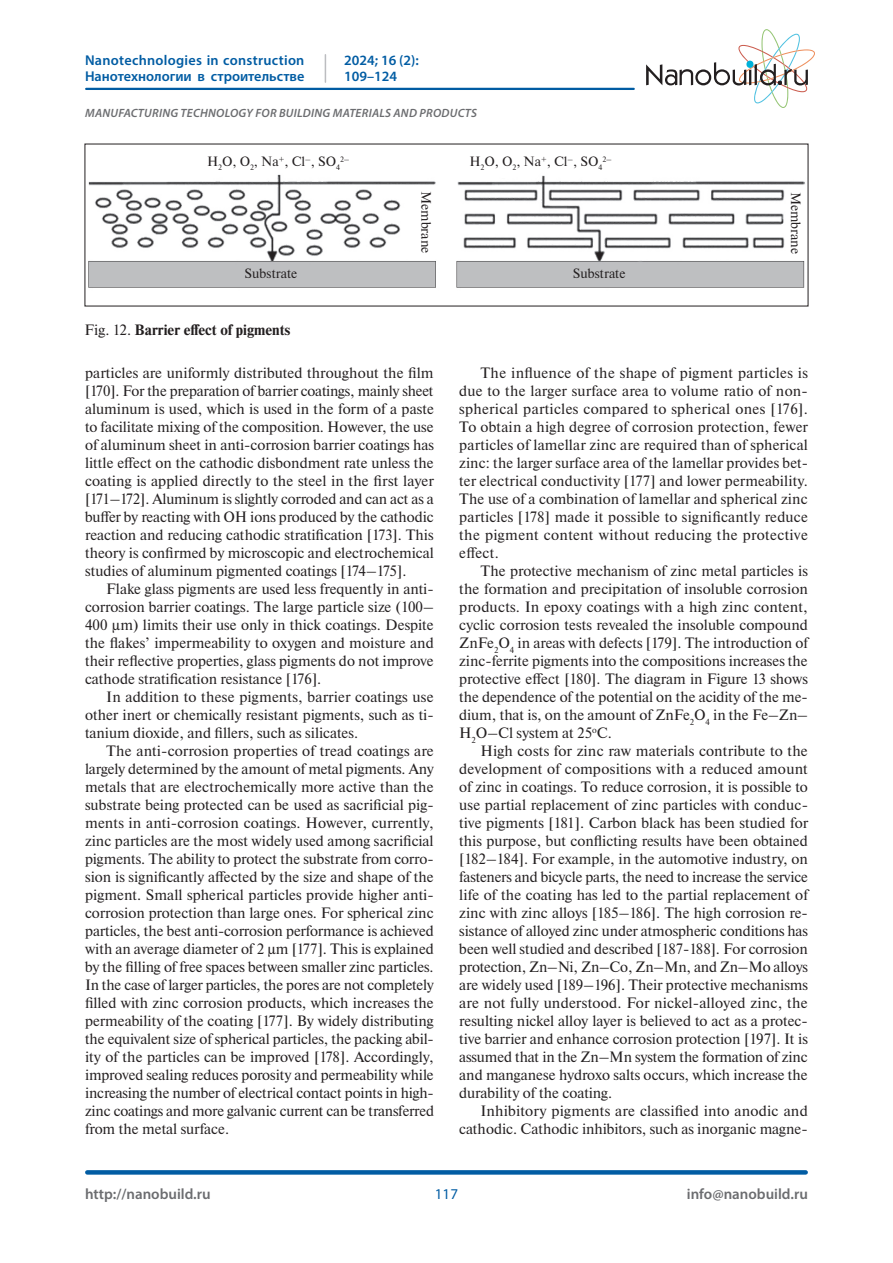
<style>
.page{position:relative;width:893px;height:1263px;background:#fff}
.page>*{position:absolute;margin:0;border:0;box-sizing:border-box;transform-origin:0 0}
.t1{font:15px/18px "Newton";color:#231f20;text-align:justify}
.t2{font:600 15px "Myriad Pro";color:#6c6d70}
.t3{font:700 15px "Newton";color:#231f20}
.t4{font:15px "Myriad Pro";color:#015ca3}
.t5{font:600 14.25px/16.5px "Myriad Pro";letter-spacing:.005em;color:#015ca3}
.t6{font:13.5px "Newton";color:#231f20}
.t7{font:italic 600 12px "Myriad Pro";letter-spacing:.02em;color:#6c6d70}
.t8{font:7.8px "Newton";color:#231f20}
.s1{font-weight:400}
</style>
<div class="page">
<svg style="left:646px;top:29px;width:169px;height:79px"></svg>
<hr style="left:86px;top:88px;width:548px;height:2px;background:#015ca3">
<div style="left:87px;top:1170px;width:719px;height:5px;background:#015ca3"></div>
<svg style="left:325px;top:55px;width:1px;height:27px"></svg>
<img style="left:88px;top:174px;width:717px;height:114px">
<p class="t5" style="left:85px;top:51px;width:221px">Nanotechnologies in construction<br>Нанотехнологии в строительстве</p>
<p class="t5" style="left:344px;top:51px;width:76px">2024; 16 (2):<br>109–124</p>
<p class="t7" style="left:85px;top:105px;width:393px">MANUFACTURING TECHNOLOGY FOR BUILDING MATERIALS AND PRODUCTS</p>
<p class="t6" style="left:207px;top:151px;width:134px">H<sub>2</sub>O, O<sub>2</sub>, Na<sup>+</sup>, Cl<sup>–</sup>, SO<sub>4</sub></p>
<p class="t8" style="left:340px;top:153px;width:11px">2–</p>
<p class="t6" style="left:469px;top:151px;width:134px">H<sub>2</sub>O, O<sub>2</sub>, Na<sup>+</sup>, Cl<sup>–</sup>, SO<sub>4</sub></p>
<p class="t8" style="left:602px;top:153px;width:11px">2–</p>
<p class="t6" style="left:436px;top:191px;width:64px;rotate:90deg">Membrane</p>
<p class="t6" style="left:806px;top:192px;width:64px;rotate:90deg">Membrane</p>
<p class="t6" style="left:244px;top:263px;width:54px">Substrate</p>
<p class="t6" style="left:573px;top:263px;width:54px">Substrate</p>
<p class="t3" style="left:85px;top:320px;width:207px"><span class="s1">Fig. 12.</span> Barrier effect of pigments</p>
<p class="t1" style="left:85px;top:363px;width:350px">particles are uniformly distributed throughout the film [170]. For the preparation of barrier coatings, mainly sheet aluminum is used, which is used in the form of a paste to facilitate mixing of the composition. However, the use of aluminum sheet in anti-corrosion barrier coatings has little effect on the cathodic disbondment rate unless the coating is applied directly to the steel in the first layer [171–172]. Aluminum is slightly corroded and can act as a buffer by reacting with OH ions produced by the cathodic reaction and reducing cathodic stratification [173]. This theory is confirmed by microscopic and electrochemical studies of aluminum pigmented coatings [174–175].</p>
<p class="t1" style="left:85px;top:579px;width:350px;text-indent:21px">Flake glass pigments are used less frequently in anti&shy;corrosion barrier coatings. The large particle size (100– 400 µm) limits their use only in thick coatings. Despite the flakes’ impermeability to oxygen and moisture and their reflective properties, glass pigments do not improve cathode stratification resistance [176].</p>
<p class="t1" style="left:85px;top:687px;width:350px;text-indent:21px">In addition to these pigments, barrier coatings use other inert or chemically resistant pigments, such as ti&shy;tanium dioxide, and fillers, such as silicates.</p>
<p class="t1" style="left:85px;top:741px;width:350px;text-indent:21px">The anti-corrosion properties of tread coatings are largely determined by the amount of metal pigments. Any metals that are electrochemically more active than the substrate being protected can be used as sacrificial pig&shy;ments in anti-corrosion coatings. However, currently, zinc particles are the most widely used among sacrificial pigments. The ability to protect the substrate from corro&shy;sion is significantly affected by the size and shape of the pigment. Small spherical particles provide higher anti&shy;corrosion protection than large ones. For spherical zinc particles, the best anti-corrosion performance is achieved with an average diameter of 2 µm [177]. This is explained by the filling of free spaces between smaller zinc particles.<br>In the case of larger particles, the pores are not completely filled with zinc corrosion products, which increases the permeability of the coating [177]. By widely distributing the equivalent size of spherical particles, the packing abil&shy;ity of the particles can be improved [178]. Accordingly, improved sealing reduces porosity and permeability while increasing the number of electrical contact points in high&shy;zinc coatings and more galvanic current can be transferred from the metal surface.</p>
<p class="t1" style="left:459px;top:363px;width:350px;text-indent:21px">The influence of the shape of pigment particles is due to the larger surface area to volume ratio of non&shy;spherical particles compared to spherical ones [176].<br>To obtain a high degree of corrosion protection, fewer particles of lamellar zinc are required than of spherical zinc: the larger surface area of the lamellar provides bet&shy;ter electrical conductivity [177] and lower permeability.<br>The use of a combination of lamellar and spherical zinc particles [178] made it possible to significantly reduce the pigment content without reducing the protective effect.</p>
<p class="t1" style="left:459px;top:561px;width:350px;text-indent:21px">The protective mechanism of zinc metal particles is the formation and precipitation of insoluble corrosion products. In epoxy coatings with a high zinc content, cyclic corrosion tests revealed the insoluble compound ZnFe<sub>2</sub>O<sub>4</sub> in areas with defects [179]. The introduction of zinc-ferrite pigments into the compositions increases the protective effect [180]. The diagram in Figure 13 shows the dependence of the potential on the acidity of the me&shy;dium, that is, on the amount of ZnFe<sub>2</sub>O<sub>4</sub> in the Fe–Zn– H<sub>2</sub>O–Cl system at 25<sup>о</sup>C.</p>
<p class="t1" style="left:459px;top:741px;width:350px;text-indent:21px">High costs for zinc raw materials contribute to the development of compositions with a reduced amount of zinc in coatings. To reduce corrosion, it is possible to use partial replacement of zinc particles with conduc&shy;tive pigments [181]. Carbon black has been studied for this purpose, but conflicting results have been obtained [182–184]. For example, in the automotive industry, on fasteners and bicycle parts, the need to increase the service life of the coating has led to the partial replacement of zinc with zinc alloys [185–186]. The high corrosion re&shy;sistance of alloyed zinc under atmospheric conditions has been well studied and described [187-188]. For corrosion protection, Zn–Ni, Zn–Co, Zn–Mn, and Zn–Mo alloys are widely used [189–196]. Their protective mechanisms are not fully understood. For nickel-alloyed zinc, the resulting nickel alloy layer is believed to act as a protec&shy;tive barrier and enhance corrosion protection [197]. It is assumed that in the Zn–Mn system the formation of zinc and manganese hydroxo salts occurs, which increase the durability of the coating.</p>
<p class="t1" style="left:459px;top:1101px;width:350px;text-align:right">Inhibitory pigments are classified into anodic and cathodic. Cathodic inhibitors, such as inorganic magne-</p>
<p class="t2" style="left:85px;top:1184px;width:127px">http://nanobuild.ru</p>
<p class="t2" style="left:687px;top:1184px;width:123px">info@nanobuild.ru</p>
<p class="t4" style="left:435px;top:1185px;width:25px">117</p>
</div>
